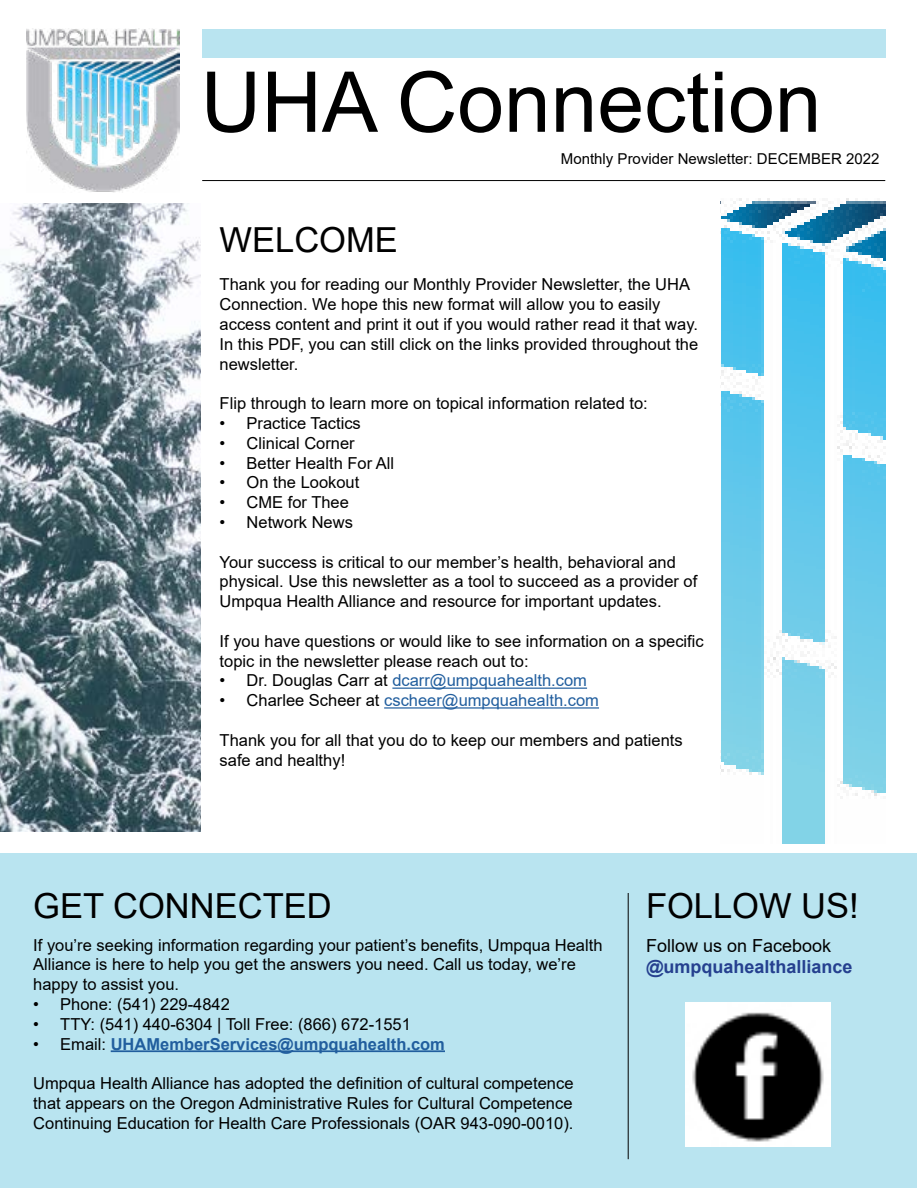
<style>
.page{position:relative;width:918px;height:1188px;background:#fff}
.page>*{position:absolute;margin:0;border:0;box-sizing:border-box;transform-origin:0 0}
.t1{font:84px "Arial";color:#000}
.t2{font:34.5px "Arial";color:#000}
.t3{font:700 18px "Arial";color:#25408f}
.t4{font:18px "Arial";color:#000}
.t5{font:16.5px/19.8px "Arial";color:#000}
.t6{font:16.5px "Arial";color:#215e9e}
.t7{font:700 16.5px "Arial";color:#215e9e}
.t8{font:15px "Arial";color:#000}
.s1{color:#000}
.s2{font-weight:400;color:#000}
</style>
<div class="page">
<img style="left:27px;top:29px;width:153px;height:164px">
<hr style="left:202px;top:180px;width:683px;height:1px;background:#000">
<hr style="left:392px;top:688px;width:195px;height:1px;background:#215e9e">
<hr style="left:384px;top:707px;width:215px;height:2px;background:#215e9e">
<div style="left:1px;top:853px;width:916px;height:334px;background:#b9e4f0"></div>
<div style="left:202px;top:29px;width:683px;height:29px;background:#b9e4f0"></div>
<hr style="left:111px;top:1050px;width:334px;height:2px;background:#215e9e">
<img style="left:720px;top:199px;width:165px;height:644px">
<hr style="left:628px;top:893px;width:1px;height:266px;background:#000">
<img style="left:686px;top:1002px;width:145px;height:145px">
<img style="left:0;top:203px;width:201px;height:629px">
<h1 class="t1" style="left:201px;top:44px;width:622px">UHA Connection</h1>
<p class="t8" style="left:561px;top:148px;width:320px">Monthly Provider Newsletter: DECEMBER 2022</p>
<h2 class="t2" style="left:220px;top:217px;width:180px">WELCOME</h2>
<p class="t5" style="left:220px;top:275px;width:480px">Thank you for reading our Monthly Provider Newsletter, the UHA Connection. We hope this new format will allow you to easily access content and print it out if you would rather read it that way.<br>In this PDF, you can still click on the links provided throughout the newsletter.</p>
<p class="t5" style="left:220px;top:393px;width:430px">Flip through to learn more on topical information related to:</p>
<p class="t5" style="left:220px;top:413px;width:143px">• Practice Tactics</p>
<p class="t5" style="left:220px;top:433px;width:137px">• Clinical Corner</p>
<p class="t5" style="left:220px;top:453px;width:176px">• Better Health For All</p>
<p class="t5" style="left:220px;top:473px;width:141px">• On the Lookout</p>
<p class="t5" style="left:220px;top:492px;width:131px">• CME for Thee</p>
<p class="t5" style="left:220px;top:512px;width:135px">• Network News</p>
<p class="t5" style="left:220px;top:552px;width:479px">Your success is critical to our member’s health, behavioral and physical. Use this newsletter as a tool to succeed as a provider of<br>Umpqua Health Alliance and resource for important updates.</p>
<p class="t5" style="left:220px;top:631px;width:486px">If you have questions or would like to see information on a specific topic in the newsletter please reach out to:</p>
<p class="t6" style="left:220px;top:669px;width:369px"><span class="s1">• Dr. Douglas Carr at</span> dcarr@umpquahealth.com</p>
<p class="t6" style="left:220px;top:689px;width:381px"><span class="s1">• Charlee Scheer at</span> cscheer@umpquahealth.com</p>
<p class="t5" style="left:220px;top:730px;width:465px">Thank you for all that you do to keep our members and patients safe and healthy!</p>
<h2 class="t2" style="left:33px;top:882px;width:300px">GET CONNECTED</h2>
<p class="t5" style="left:33px;top:935px;width:571px">If you’re seeking information regarding your patient’s benefits, Umpqua Health<br>Alliance is here to help you get the answers you need. Call us today, we’re happy to assist you.</p>
<p class="t5" style="left:33px;top:994px;width:198px">• Phone: (541) 229-4842</p>
<p class="t5" style="left:33px;top:1014px;width:379px">• TTY: (541) 440-6304 | Toll Free: (866) 672-1551</p>
<p class="t7" style="left:33px;top:1032px;width:413px"><span class="s2">• Email:</span> UHAMemberServices@umpquahealth.com</p>
<p class="t5" style="left:33px;top:1073px;width:542px;text-align:justify">Umpqua Health Alliance has adopted the definition of cultural competence that appears on the Oregon Administrative Rules for Cultural Competence Continuing Education for Health Care Professionals (OAR 943-090-0010).</p>
<h2 class="t2" style="left:646px;top:882px;width:214px">FOLLOW US!</h2>
<p class="t4" style="left:646px;top:933px;width:187px">Follow us on Facebook</p>
<p class="t3" style="left:646px;top:954px;width:208px">@umpquahealthalliance</p>
</div>
